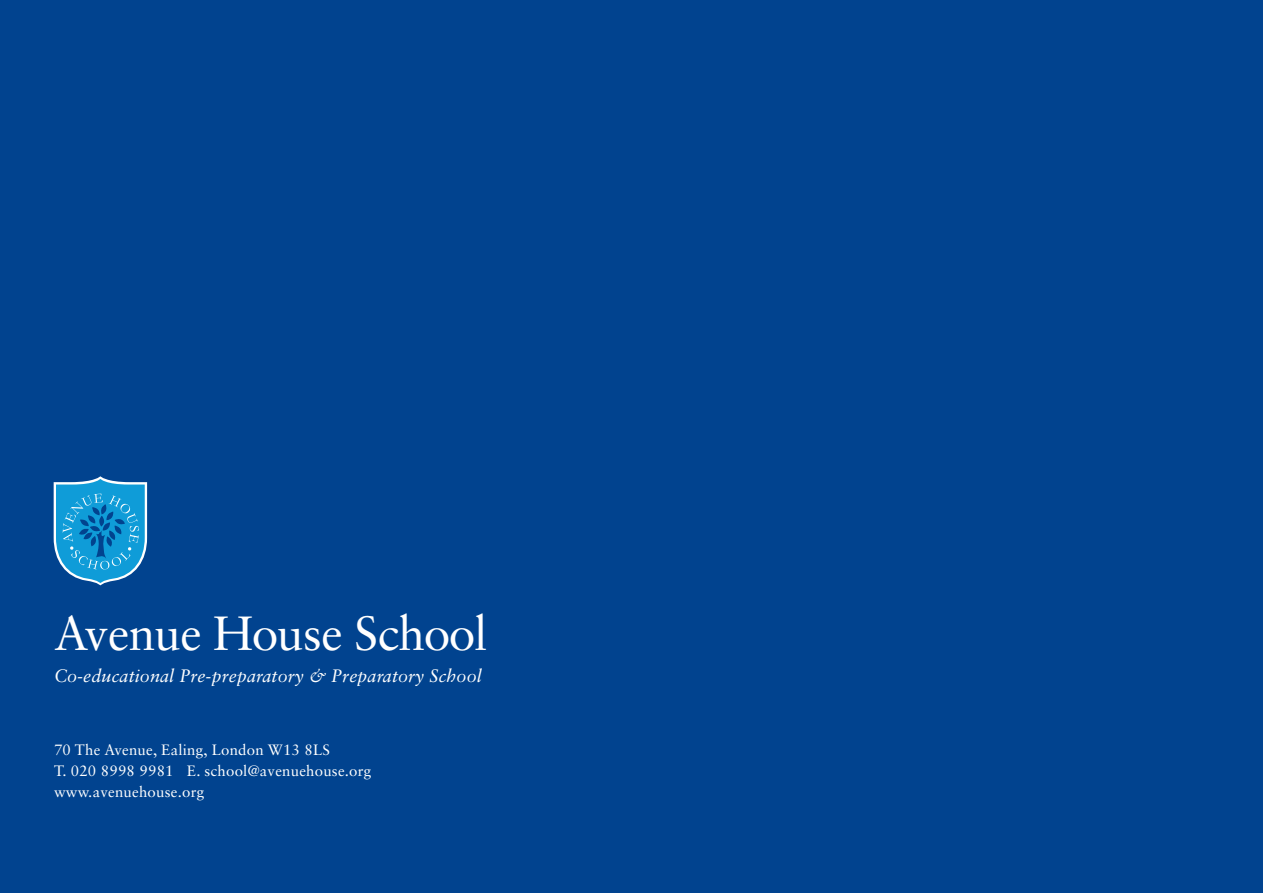
<style>
.page{position:relative;width:1263px;height:893px;background:#01438f}
.page>*{position:absolute;margin:0;border:0;box-sizing:border-box;transform-origin:0 0}
.t1{font:48px "Sabon LT Std";letter-spacing:-.03em;color:#fff}
.t2{font:italic 18px "Sabon LT Std";letter-spacing:.005em;color:#fff}
.t3{font:15px/21px "Sabon LT Std";letter-spacing:.015em;color:#fff}
</style>
<div class="page">
<svg style="left:54px;top:476px;width:93px;height:110px"></svg>
<h1 class="t1" style="left:54px;top:605px;width:435px">Avenue House School</h1>
<p class="t2" style="left:54px;top:665px;width:429px">Co-educational Pre-preparatory &amp; Preparatory School</p>
<p class="t3" style="left:54px;top:739px;width:319px">70 The Avenue, Ealing, London W13 8LS<br>T. 020 8998 9981 E. school@avenuehouse.org www.avenuehouse.org</p>
</div>
